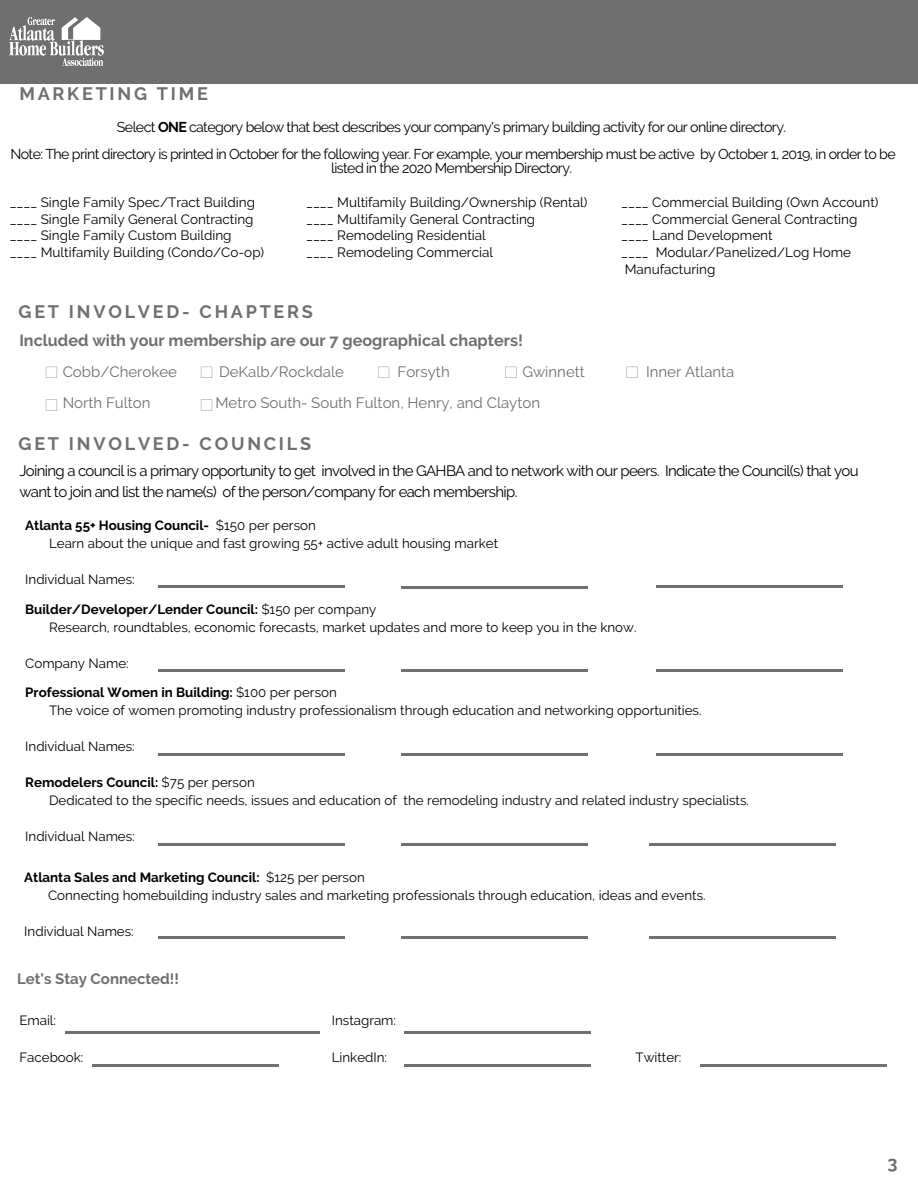
<style>
.page{position:relative;width:918px;height:1188px;background:#fff}
.page>*{position:absolute;margin:0;border:0;box-sizing:border-box;transform-origin:0 0}
.t1{font:700 18px "Raleway";letter-spacing:.155em;color:#6f6f6f}
.t2{font:700 16.2px "Raleway";color:#6f6f6f}
.t3{font:15px/20.4px "Raleway";letter-spacing:-.045em;color:#000}
.t4{font:15px "Raleway";color:#6f6f6f}
.t5{font:700 15px "Raleway";color:#6f6f6f}
.t6{font:14.25px/27.3px "Raleway";letter-spacing:-.045em;color:#000;text-align:center}
.t7{font:13.5px/16.8px "Raleway";color:#000}
.t8{font:13.35px/18px "Raleway";color:#000}
.s1{font-weight:700}
</style>
<div class="page">
<div style="left:0;top:0;width:918px;height:84px;background:#6f6f6f"></div>
<img style="left:10px;top:17px;width:93px;height:49px">
<svg style="left:46px;top:367px;width:11px;height:11px"></svg>
<svg style="left:46px;top:399px;width:11px;height:12px"></svg>
<svg style="left:201px;top:367px;width:11px;height:11px"></svg>
<svg style="left:201px;top:399px;width:11px;height:12px"></svg>
<svg style="left:378px;top:367px;width:11px;height:11px"></svg>
<svg style="left:505px;top:367px;width:11px;height:11px"></svg>
<svg style="left:627px;top:367px;width:11px;height:11px"></svg>
<hr style="left:66px;top:1032px;width:254px;height:2px;background:#6f6f6f">
<hr style="left:404px;top:1032px;width:187px;height:2px;background:#6f6f6f">
<hr style="left:92px;top:1065px;width:187px;height:2px;background:#6f6f6f">
<hr style="left:701px;top:1065px;width:186px;height:2px;background:#6f6f6f">
<hr style="left:404px;top:1065px;width:187px;height:2px;background:#6f6f6f">
<hr style="left:158px;top:936px;width:187px;height:2px;background:#6f6f6f">
<hr style="left:401px;top:936px;width:186px;height:2px;background:#6f6f6f">
<hr style="left:649px;top:936px;width:187px;height:2px;background:#6f6f6f">
<hr style="left:158px;top:844px;width:187px;height:2px;background:#6f6f6f">
<hr style="left:401px;top:844px;width:186px;height:2px;background:#6f6f6f">
<hr style="left:649px;top:844px;width:187px;height:2px;background:#6f6f6f">
<hr style="left:158px;top:753px;width:187px;height:2px;background:#6f6f6f">
<hr style="left:401px;top:753px;width:186px;height:2px;background:#6f6f6f">
<hr style="left:656px;top:753px;width:187px;height:2px;background:#6f6f6f">
<hr style="left:158px;top:670px;width:187px;height:2px;background:#6f6f6f">
<hr style="left:402px;top:670px;width:186px;height:2px;background:#6f6f6f">
<hr style="left:656px;top:670px;width:187px;height:2px;background:#6f6f6f">
<hr style="left:158px;top:586px;width:187px;height:2px;background:#6f6f6f">
<hr style="left:401px;top:586px;width:186px;height:2px;background:#6f6f6f">
<hr style="left:656px;top:586px;width:187px;height:2px;background:#6f6f6f">
<h1 class="t1" style="left:19px;top:83px;width:190px">MARKETING TIME</h1>
<p class="t6" style="left:10px;top:113px;width:887px">Select <span class="s1">ONE</span> category below that best describes your company's primary building activity for our online directory.<br>Note: The print directory is printed in October for the following year. For example, your membership must be active by October 1, 2019, in order to be</p>
<p class="t6" style="left:331px;top:154px;width:243px">listed in the 2020 Membership Directory.</p>
<p class="t7" style="left:10px;top:194px;width:256px">____ Single Family Spec/Tract Building ____ Single Family General Contracting ____ Single Family Custom Building<br>____ Multifamily Building (Condo/Co-op)</p>
<p class="t7" style="left:306px;top:194px;width:283px">____ Multifamily Building/Ownership (Rental) ____ Multifamily General Contracting<br>____ Remodeling Residential<br>____ Remodeling Commercial</p>
<p class="t7" style="left:621px;top:194px;width:259px">____ Commercial Building (Own Account) ____ Commercial General Contracting ____ Land Development<br>____ Modular/Panelized/Log Home<br>Manufacturing</p>
<h1 class="t1" style="left:19px;top:301px;width:296px">GET INVOLVED- CHAPTERS</h1>
<p class="t2" style="left:19px;top:331px;width:505px">Included with your membership are our 7 geographical chapters!</p>
<p class="t4" style="left:63px;top:363px;width:116px">Cobb/Cherokee</p>
<p class="t4" style="left:219px;top:363px;width:126px">DeKalb/Rockdale</p>
<p class="t4" style="left:398px;top:363px;width:54px">Forsyth</p>
<p class="t4" style="left:522px;top:363px;width:64px">Gwinnett</p>
<p class="t4" style="left:646px;top:363px;width:90px">Inner Atlanta</p>
<p class="t4" style="left:63px;top:393px;width:89px">North Fulton</p>
<p class="t4" style="left:215px;top:393px;width:326px">Metro South- South Fulton, Henry, and Clayton</p>
<h1 class="t1" style="left:19px;top:433px;width:294px">GET INVOLVED- COUNCILS</h1>
<p class="t3" style="left:19px;top:461px;width:841px">Joining a council is a primary opportunity to get involved in the GAHBA and to network with our peers. Indicate the Council(s) that you want to join and list the name(s) of the person/company for each membership.</p>
<p class="t8" style="left:49px;top:516px;width:451px;text-indent:-24px"><span class="s1">Atlanta 55+ Housing Council-</span> $150 per person<br>Learn about the unique and fast growing 55+ active adult housing market</p>
<p class="t8" style="left:25px;top:570px;width:111px">Individual Names:</p>
<p class="t8" style="left:49px;top:600px;width:589px;text-indent:-24px"><span class="s1">Builder/Developer/Lender Council:</span> $150 per company<br>Research, roundtables, economic forecasts, market updates and more to keep you in the know.</p>
<p class="t8" style="left:25px;top:654px;width:105px">Company Name:</p>
<p class="t8" style="left:49px;top:683px;width:654px;text-indent:-24px"><span class="s1">Professional Women in Building:</span> $100 per person<br>The voice of women promoting industry professionalism through education and networking opportunities.</p>
<p class="t8" style="left:25px;top:737px;width:111px">Individual Names:</p>
<p class="t8" style="left:49px;top:774px;width:701px;text-indent:-24px"><span class="s1">Remodelers Council:</span> $75 per person<br>Dedicated to the specific needs, issues and education of the remodeling industry and related industry specialists.</p>
<p class="t8" style="left:25px;top:828px;width:111px">Individual Names:</p>
<p class="t8" style="left:48px;top:868px;width:659px;text-indent:-24px"><span class="s1">Atlanta Sales and Marketing Council:</span> $125 per person<br>Connecting homebuilding industry sales and marketing professionals through education, ideas and events.</p>
<p class="t8" style="left:24px;top:922px;width:111px">Individual Names:</p>
<p class="t5" style="left:17px;top:970px;width:164px">Let's Stay Connected!!</p>
<p class="t8" style="left:19px;top:1011px;width:38px">Email:</p>
<p class="t8" style="left:332px;top:1011px;width:66px">Instagram:</p>
<p class="t8" style="left:19px;top:1049px;width:66px">Facebook:</p>
<p class="t8" style="left:332px;top:1049px;width:57px">LinkedIn:</p>
<p class="t8" style="left:636px;top:1049px;width:47px">Twitter:</p>
<h1 class="t1" style="left:888px;top:1152px;width:12px">3</h1>
</div>
